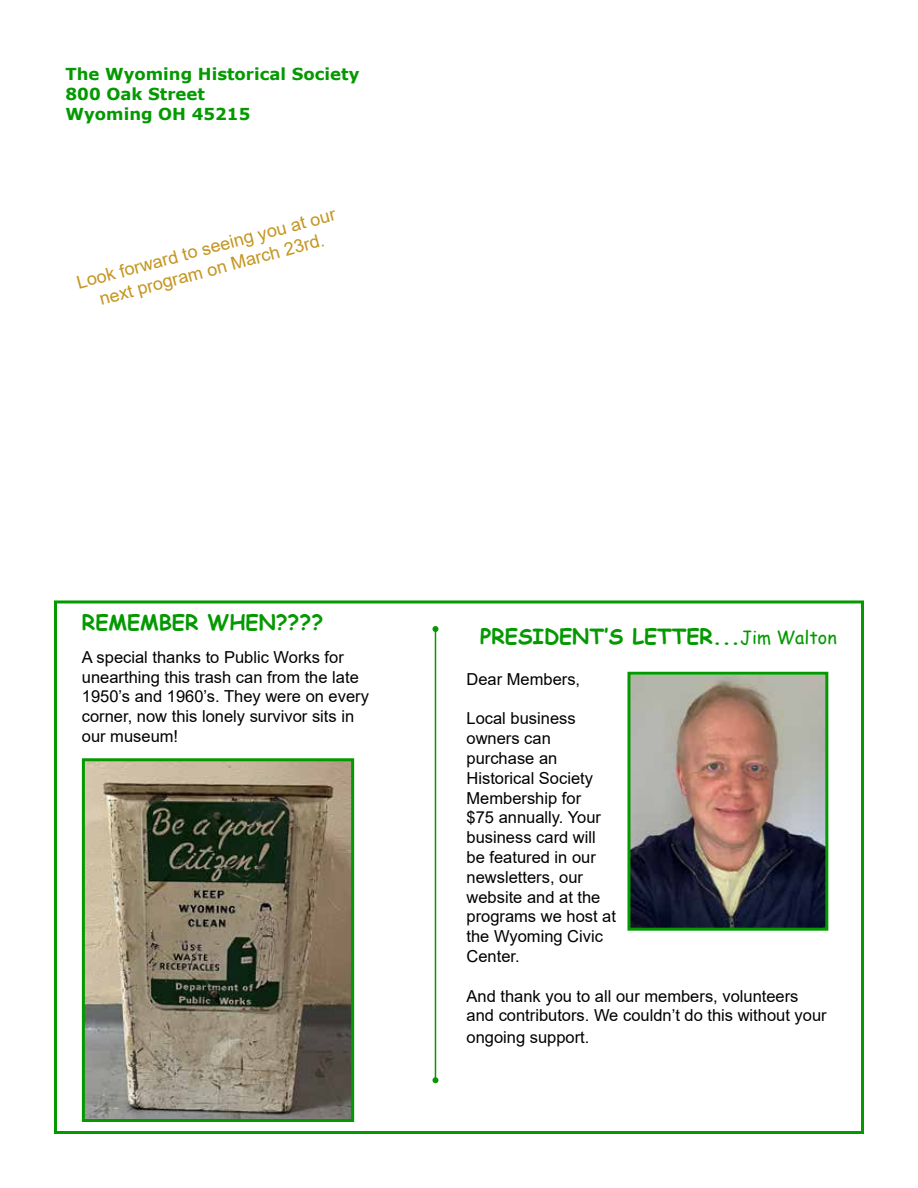
<style>
.page{position:relative;width:918px;height:1188px;background:#fff}
.page>*{position:absolute;margin:0;border:0;box-sizing:border-box;transform-origin:0 0}
.t1{font:700 21px "Comic Sans MS";color:#049900}
.t2{font:18px/21.6px "Arial";color:#c59520;text-align:center}
.t3{font:16.5px/19.8px "Arial";color:#000}
.t4{font:700 16.5px/19.8px "Verdana";color:#049900}
.s1{font-weight:400;font-size:18px}
</style>
<div class="page">
<div style="left:54px;top:600px;width:810px;height:534px;border:3px solid #049900"></div>
<hr style="left:435px;top:629px;width:1px;height:451px;background:#049900">
<svg style="left:432px;top:626px;width:6px;height:6px"></svg>
<svg style="left:432px;top:1077px;width:6px;height:6px"></svg>
<img style="left:631px;top:676px;width:193px;height:251px">
<div style="left:627px;top:672px;width:201px;height:259px;border:3px solid #049900"></div>
<img style="left:86px;top:762px;width:264px;height:356px">
<div style="left:82px;top:758px;width:272px;height:364px;border:3px solid #049900"></div>
<p class="t4" style="left:66px;top:64px;width:295px">The Wyoming Historical Society<br>800 Oak Street<br>Wyoming OH 45215</p>
<p class="t2" style="left:74px;top:272px;width:269px;rotate:-15deg">Look forward to seeing you at our next program on March 23rd.</p>
<p class="t1" style="left:82px;top:607px;width:243px">REMEMBER WHEN????</p>
<p class="t3" style="left:82px;top:647px;width:289px">A special thanks to Public Works for unearthing this trash can from the late<br>1950’s and 1960’s. They were on every corner, now this lonely survivor sits in our museum!</p>
<p class="t1" style="left:480px;top:620px;width:358px">PRESIDENT’S LETTER...<span class="s1">Jim Walton</span></p>
<p class="t3" style="left:467px;top:669px;width:115px">Dear Members,</p>
<p class="t3" style="left:467px;top:709px;width:151px">Local business owners can purchase an<br>Historical Society<br>Membership for<br>$75 annually. Your business card will be featured in our newsletters, our website and at the programs we host at the Wyoming Civic<br>Center.</p>
<p class="t3" style="left:467px;top:986px;width:362px">And thank you to all our members, volunteers and contributors. We couldn’t do this without your</p>
<p class="t3" style="left:467px;top:1027px;width:124px">ongoing support.</p>
</div>
